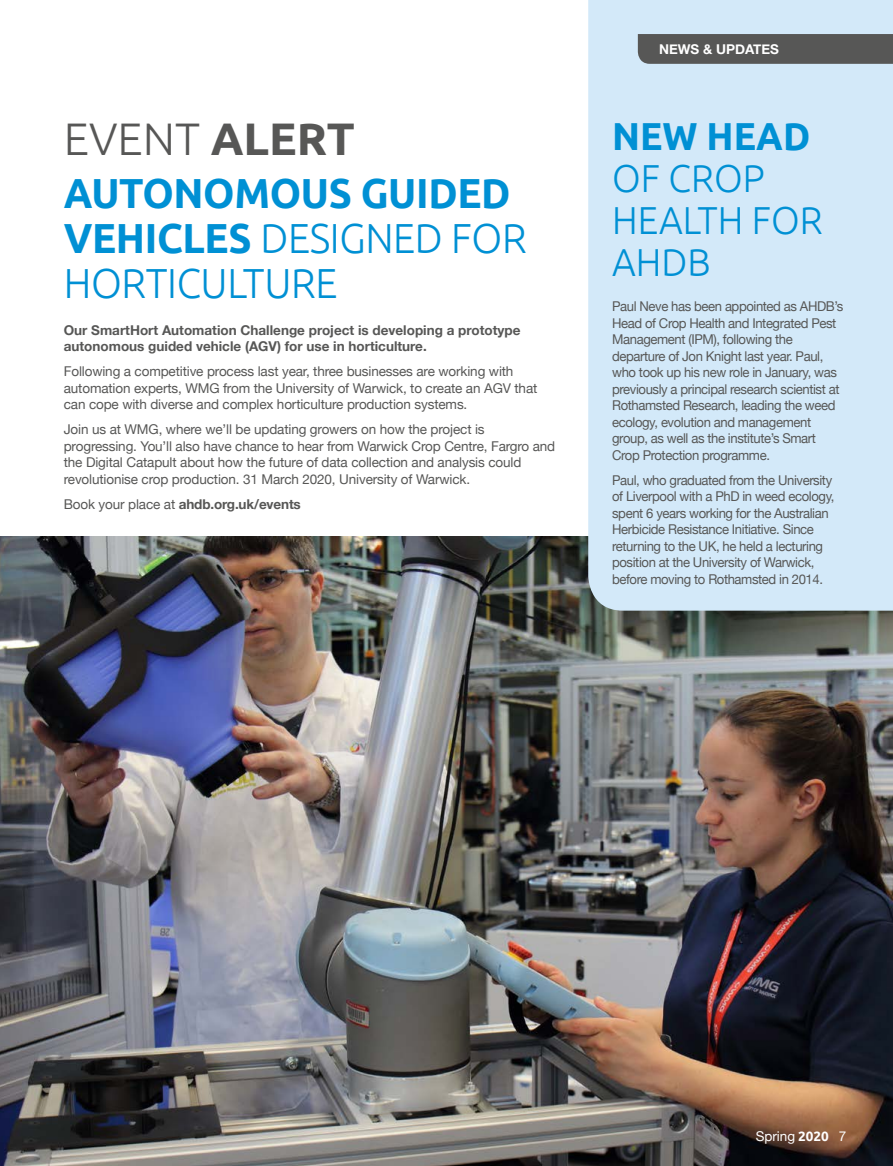
<style>
.page{position:relative;width:893px;height:1166px;background:#fff}
.page>*{position:absolute;margin:0;border:0;box-sizing:border-box;transform-origin:0 0}
.Heading{font:300 45.6px "Ubuntu";color:#575756}
.Article_Title_Headin{font:700 42px/45px "Ubuntu";letter-spacing:-.01em;color:#0090d4;scale:.95 1}
.Article_Title_Headin-2{font:300 39px/42px "Ubuntu";color:#0090d4;scale:.95 1}
.MAIN_BODY{font:13.5px/16.5px "Helvetica Neue";letter-spacing:-.03em;color:#575756}
.MAIN_BODY-2{font:13.5px/16.5px "Helvetica Neue";letter-spacing:-.01em;color:#575756}
.MAIN_BODY-3{font:700 13.5px/16.5px "Helvetica Neue";color:#575756}
.Sub_header{font:700 13.5px "Helvetica Neue";color:#fff}
.t1{font:13.5px "Helvetica Neue";color:#fff}
.s1{font-weight:700}
.s2{font-weight:300}
.s3{font-weight:400}
.s4{font-family:"Ubuntu";font-weight:700}
</style>
<div class="page">
<img style="left:0;top:536px;width:893px;height:629px">
<div style="left:588px;top:0;width:305px;height:610px;background:#d3e9f9"></div>
<div style="left:638px;top:34px;width:255px;height:30px;background:#575756"></div>
<p class="Heading" style="left:64px;top:111px;width:293px">EVENT <span class="s1">ALERT</span></p>
<p class="Article_Title_Headin" style="left:64px;top:169px;width:489px">AUTONOMOUS GUIDED<br>VEHICLES <span class="s2">DESIGNED FOR<br>HORTICULTURE</span></p>
<p class="MAIN_BODY-3" style="left:64px;top:322px;width:458px">Our SmartHort Automation Challenge project is developing a prototype autonomous guided vehicle (AGV) for use in horticulture.</p>
<p class="MAIN_BODY-2" style="left:64px;top:364px;width:475px">Following a competitive process last year, three businesses are working with automation experts, WMG from the University of Warwick, to create an AGV that can cope with diverse and complex horticulture production systems.</p>
<p class="MAIN_BODY-2" style="left:64px;top:422px;width:493px">Join us at WMG, where we’ll be updating growers on how the project is progressing. You’ll also have chance to hear from Warwick Crop Centre, Fargro and the Digital Catapult about how the future of data collection and analysis could revolutionise crop production. 31 March 2020, University of Warwick.</p>
<p class="MAIN_BODY-3" style="left:64px;top:496px;width:239px"><span class="s3">Book your place at</span> ahdb.org.uk/events</p>
<p class="Sub_header" style="left:659px;top:38px;width:121px">NEWS &amp; UPDATES</p>
<p class="Article_Title_Headin-2" style="left:612px;top:114px;width:223px"><span class="s1">NEW HEAD<br></span>OF CROP<br>HEALTH FOR<br>AHDB</p>
<p class="MAIN_BODY" style="left:612px;top:299px;width:233px">Paul Neve has been appointed as AHDB’s Head of Crop Health and Integrated Pest Management (IPM), following the departure of Jon Knight last year. Paul, who took up his new role in January, was previously a principal research scientist at Rothamsted Research, leading the weed ecology, evolution and management group, as well as the institute’s Smart Crop Protection programme.</p>
<p class="MAIN_BODY" style="left:612px;top:472px;width:224px">Paul, who graduated from the University of Liverpool with a PhD in weed ecology, spent 6 years working for the Australian Herbicide Resistance Initiative. Since returning to the UK, he held a lecturing position at the University of Warwick, before moving to Rothamsted in 2014.</p>
<p class="t1" style="left:756px;top:1125px;width:92px">Spring <span class="s4">2020</span> 7</p>
</div>
